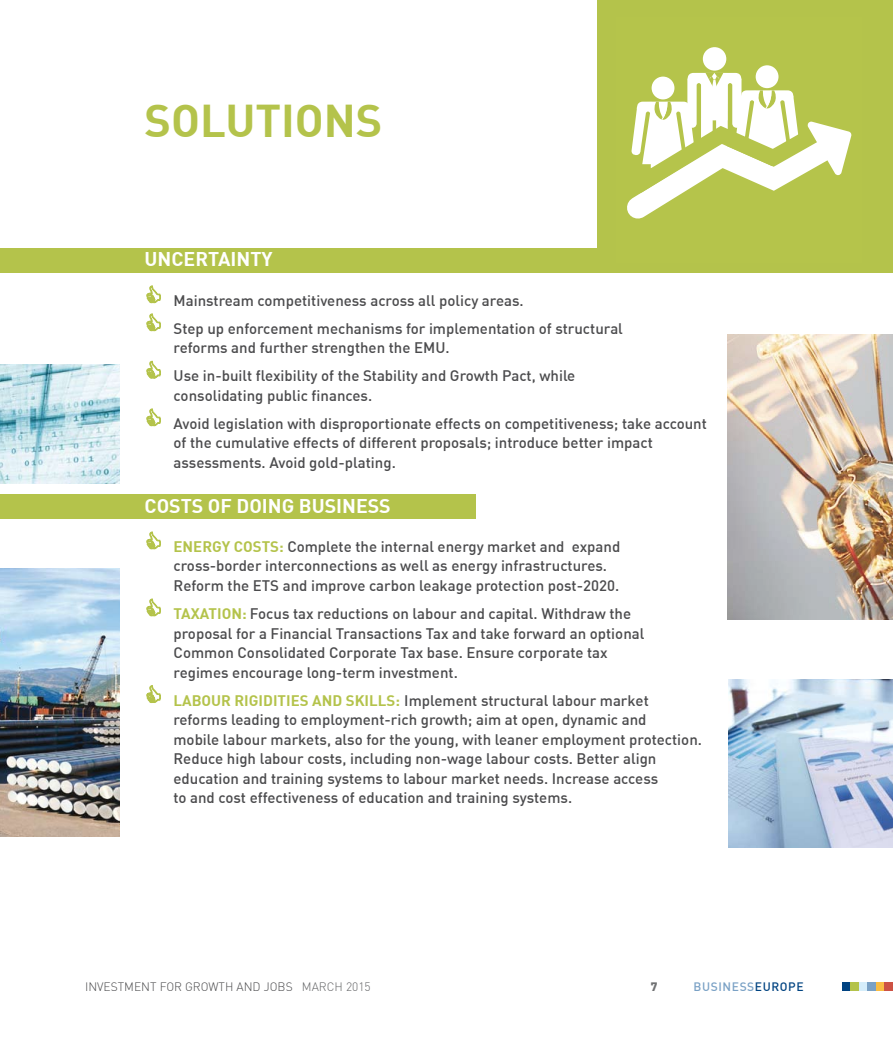
<style>
.page{position:relative;width:893px;height:1042px;background:#fff}
.page>*{position:absolute;margin:0;border:0;box-sizing:border-box;transform-origin:0 0}
.t1{font:700 45px "DIN";color:#b4c34b}
.t2{font:700 19.5px "DIN";color:#fff}
.t3{font:500 15px/19.5px "DIN";color:#4b4b4d}
.t4{font:300 12px "DIN";color:#4b4b4d}
.t5{font:500 12px "DIN";letter-spacing:.05em;color:#7aa1c5}
.t6{font:900 12px "DIN";color:#707173}
.s1{font-weight:700;color:#b4c34b}
.s2{color:#646567}
.s3{color:#004381}
</style>
<div class="page">
<img style="left:729px;top:679px;width:164px;height:169px">
<img style="left:727px;top:334px;width:166px;height:285px">
<img style="left:0;top:365px;width:119px;height:119px">
<img style="left:0;top:568px;width:119px;height:268px">
<div style="left:0;top:494px;width:475px;height:24px;background:#b4c34b"></div>
<div style="left:0;top:248px;width:607px;height:24px;background:#b4c34b"></div>
<div style="left:597px;top:0;width:296px;height:272px;background:#b4c34b"></div>
<div style="left:703px;top:47px;width:23px;height:24px;background:#fff;border-radius:50%"></div>
<div style="left:756px;top:65px;width:22px;height:23px;background:#fff;border-radius:50%"></div>
<svg style="left:627px;top:73px;width:225px;height:146px"></svg>
<div style="left:842px;top:982px;width:8px;height:9px;background:#004381"></div>
<div style="left:850px;top:982px;width:9px;height:9px;background:#b4c34b"></div>
<div style="left:859px;top:982px;width:8px;height:9px;background:#d5edfa"></div>
<div style="left:867px;top:982px;width:9px;height:9px;background:#7aa1c5"></div>
<div style="left:876px;top:982px;width:8px;height:9px;background:#fabd43"></div>
<div style="left:884px;top:982px;width:9px;height:9px;background:#cd5244"></div>
<svg style="left:147px;top:285px;width:14px;height:18px"></svg>
<svg style="left:147px;top:313px;width:14px;height:18px"></svg>
<svg style="left:147px;top:361px;width:14px;height:17px"></svg>
<svg style="left:147px;top:408px;width:14px;height:18px"></svg>
<svg style="left:147px;top:532px;width:14px;height:17px"></svg>
<svg style="left:147px;top:599px;width:14px;height:17px"></svg>
<svg style="left:147px;top:685px;width:14px;height:17px"></svg>
<h1 class="t1" style="left:145px;top:91px;width:54px">SOLUTIONS</h1>
<h2 class="t2" style="left:145px;top:246px;width:130px">UNCERTAINTY</h2>
<p class="t3" style="left:174px;top:286px;width:451px;line-height:28px">Mainstream competitiveness across all policy areas.<br>Step up enforcement mechanisms for implementation of structural</p>
<p class="t3" style="left:174px;top:333px;width:403px;line-height:28px">reforms and further strengthen the EMU.<br>Use in-built flexibility of the Stability and Growth Pact, while</p>
<p class="t3" style="left:174px;top:381px;width:535px;line-height:28px">consolidating public finances.<br>Avoid legislation with disproportionate effects on competitiveness; take account</p>
<p class="t3" style="left:174px;top:433px;width:481px">of the cumulative effects of different proposals; introduce better impact assessments. Avoid gold-plating.</p>
<h2 class="t2" style="left:145px;top:493px;width:248px">COSTS OF DOING BUSINESS</h2>
<p class="t3" style="left:174px;top:536px;width:448px"><span class="s1">ENERGY COSTS:</span> Complete the internal energy market and expand cross-border interconnections as well as energy infrastructures.<br>Reform the ETS and improve carbon leakage protection post-2020.</p>
<p class="t3" style="left:174px;top:603px;width:472px"><span class="s1">TAXATION:</span> Focus tax reductions on labour and capital. Withdraw the proposal for a Financial Transactions Tax and take forward an optional Common Consolidated Corporate Tax base. Ensure corporate tax regimes encourage long-term investment.</p>
<p class="t3" style="left:173px;top:690px;width:530px"><span class="s1">LABOUR RIGIDITIES AND SKILLS:</span> Implement structural labour market reforms leading to employment-rich growth; aim at open, dynamic and<br>mobile labour markets, also for the young, with leaner employment protection.<br>Reduce high labour costs, including non-wage labour costs. Better align education and training systems to labour market needs. Increase access<br>to and cost effectiveness of education and training systems.</p>
<p class="t4" style="left:85px;top:979px;width:287px">INVESTMENT FOR GROWTH AND JOBS <span class="s2">MARCH 2015</span></p>
<p class="t6" style="left:651px;top:978px;width:8px">7</p>
<p class="t5" style="left:693px;top:979px;width:112px">BUSINESS<span class="s3">EUROPE</span></p>
</div>
